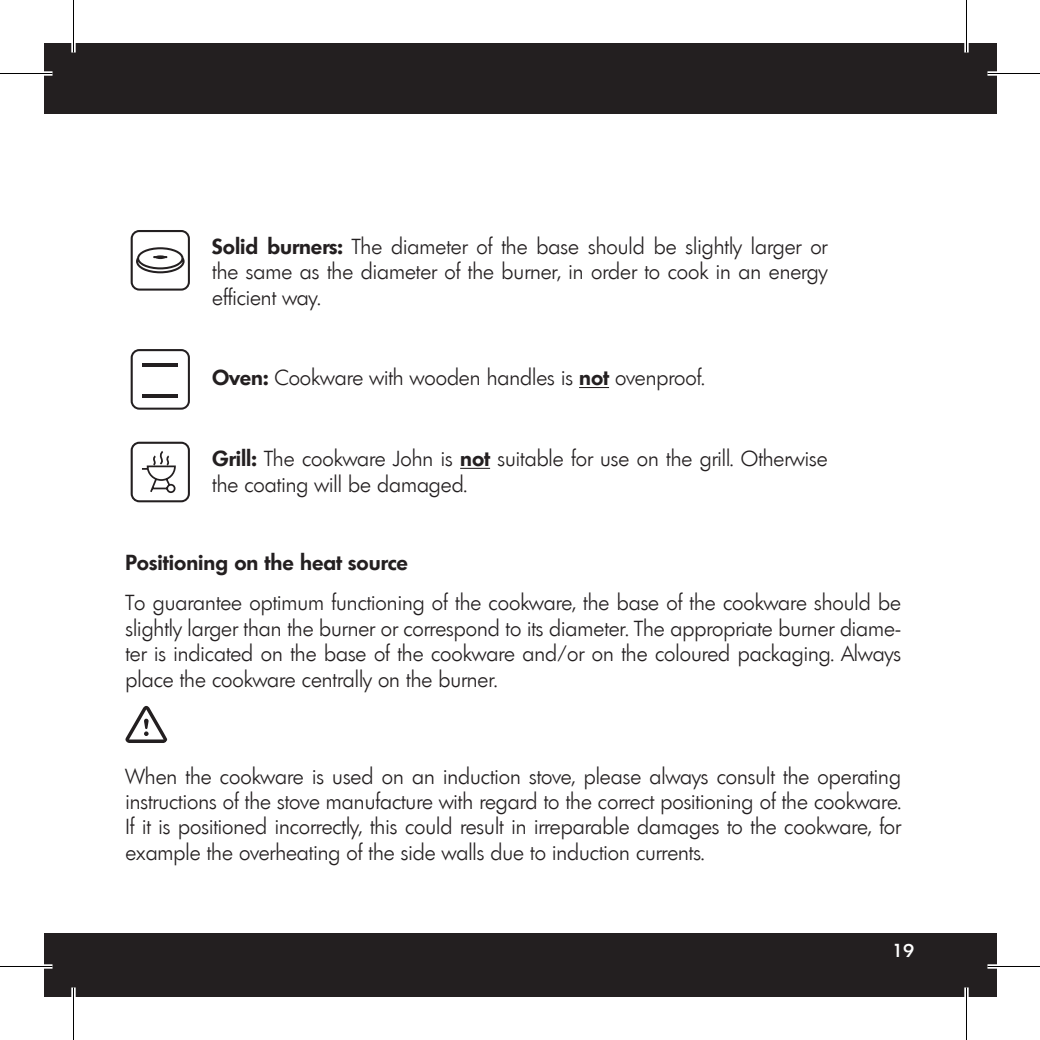
<style>
.page{position:relative;width:1040px;height:1040px;background:#fff}
.page>*{position:absolute;margin:0;border:0;box-sizing:border-box;transform-origin:0 0}
.t1{font:300 21px/25.6px "Limerick";color:#231f20;text-align:justify}
.t2{font:600 21px "Limerick";color:#231f20}
.t3{font:500 18.2px "Limerick";color:#fff}
.s1{font-weight:600}
</style>
<div class="page">
<div style="left:44px;top:44px;width:952px;height:70px;background:#231f20"></div>
<div style="left:44px;top:933px;width:952px;height:63px;background:#231f20"></div>
<hr style="left:579px;top:387px;width:30px;height:1px;background:#231f20">
<hr style="left:460px;top:468px;width:30px;height:1px;background:#231f20">
<svg style="left:131px;top:230px;width:59px;height:61px"></svg>
<svg style="left:131px;top:349px;width:59px;height:61px"></svg>
<div style="left:134px;top:360px;width:53px;height:40px;background:#fff"></div>
<hr style="left:143px;top:363px;width:35px;height:4px;background:#231f20">
<hr style="left:143px;top:394px;width:35px;height:4px;background:#231f20">
<svg style="left:125px;top:706px;width:42px;height:37px"></svg>
<svg style="left:131px;top:442px;width:59px;height:60px"></svg>
<div style="left:0;top:71px;width:52px;height:5px;background:#fff"></div>
<div style="left:987px;top:71px;width:53px;height:5px;background:#fff"></div>
<div style="left:0;top:964px;width:52px;height:5px;background:#fff"></div>
<div style="left:987px;top:964px;width:53px;height:5px;background:#fff"></div>
<div style="left:71px;top:0;width:5px;height:52px;background:#fff"></div>
<div style="left:71px;top:987px;width:5px;height:53px;background:#fff"></div>
<div style="left:964px;top:0;width:5px;height:52px;background:#fff"></div>
<div style="left:964px;top:987px;width:5px;height:53px;background:#fff"></div>
<hr style="left:0;top:73px;width:52px;height:1px;background:#000">
<hr style="left:987px;top:73px;width:53px;height:1px;background:#000">
<hr style="left:0;top:966px;width:52px;height:1px;background:#000">
<hr style="left:987px;top:966px;width:53px;height:1px;background:#000">
<hr style="left:73px;top:0;width:1px;height:52px;background:#000">
<hr style="left:73px;top:987px;width:1px;height:53px;background:#000">
<hr style="left:966px;top:0;width:1px;height:52px;background:#000">
<hr style="left:966px;top:987px;width:1px;height:53px;background:#000">
<p class="t1" style="left:212px;top:234px;width:617px"><span class="s1">Solid burners:</span> The diameter of the base should be slightly larger or the same as the diameter of the burner, in order to cook in an energy efficient way.</p>
<p class="t1" style="left:212px;top:365px;width:494px"><span class="s1">Oven:</span> Cookware with wooden handles is <span class="s1">not</span> ovenproof.</p>
<p class="t1" style="left:212px;top:446px;width:617px"><span class="s1">Grill:</span> The cookware John is <span class="s1">not</span> suitable for use on the grill. Otherwise the coating will be damaged.</p>
<p class="t2" style="left:125px;top:549px;width:284px">Positioning on the heat source</p>
<p class="t1" style="left:125px;top:590px;width:777px">To guarantee optimum functioning of the cookware, the base of the cookware should be slightly larger than the burner or correspond to its diameter. The appropriate burner diame&shy;ter is indicated on the base of the cookware and/or on the coloured packaging. Always place the cookware centrally on the burner.</p>
<p class="t1" style="left:125px;top:763px;width:777px">When the cookware is used on an induction stove, please always consult the operating instructions of the stove manufacture with regard to the correct positioning of the cookware.<br>If it is positioned incorrectly, this could result in irreparable damages to the cookware, for example the overheating of the side walls due to induction currents.</p>
<p class="t3" style="left:892px;top:939px;width:24px">19</p>
</div>
